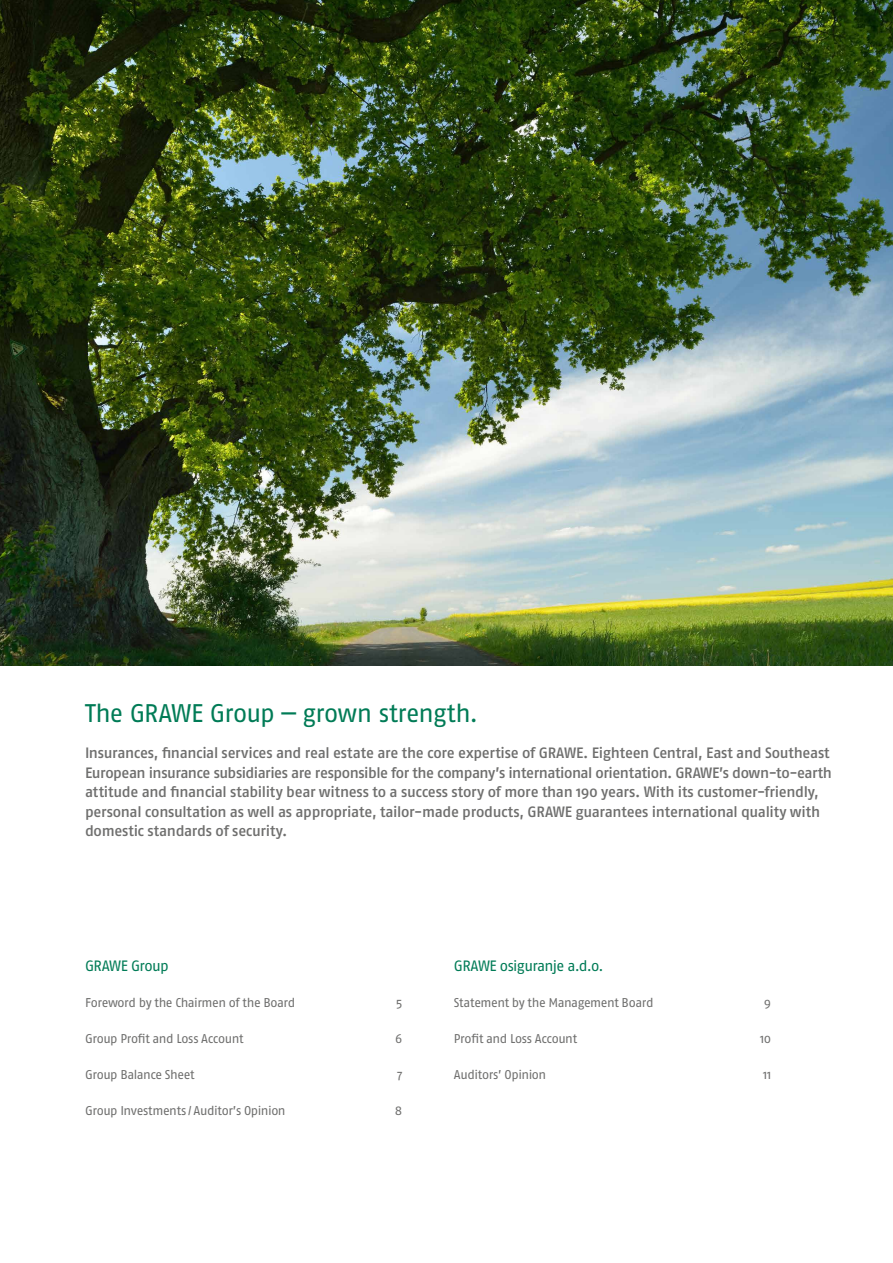
<style>
.page{position:relative;width:893px;height:1263px;background:#fff}
.page>*{position:absolute;margin:0;border:0;box-sizing:border-box;transform-origin:0 0}
.t1{font:25.5px "Fago Pro";letter-spacing:-.02em;color:#007b56}
.t2{font:500 15px/19.5px "Fago Pro";letter-spacing:-.02em;color:#6f6f6e}
.t3{font:15px "Fago Pro";letter-spacing:-.045em;color:#007b56}
.t4{font:12.75px "Fago Pro";letter-spacing:-.03em;color:#6f6f6e}
</style>
<div class="page">
<img style="left:0;top:0;width:893px;height:665px">
<h1 class="t1" style="left:85px;top:697px;width:395px">The GRAWE Group — grown strength.</h1>
<p class="t2" style="left:85px;top:743px;width:748px">Insurances, financial services and real estate are the core expertise of GRAWE. Eighteen Central, East and Southeast European insurance subsidiaries are responsible for the company’s international orientation. GRAWE’s down-to-earth attitude and financial stability bear witness to a success story of more than 190 years. With its customer-friendly, personal consultation as well as appropriate, tailor-made products, GRAWE guarantees international quality with domestic standards of security.</p>
<p class="t3" style="left:85px;top:957px;width:85px">GRAWE Group</p>
<p class="t4" style="left:85px;top:995px;width:212px">Foreword by the Chairmen of the Board</p>
<p class="t4" style="left:396px;top:995px;width:8px">5</p>
<p class="t4" style="left:85px;top:1031px;width:160px">Group Profit and Loss Account</p>
<p class="t4" style="left:395px;top:1031px;width:9px">6</p>
<p class="t4" style="left:85px;top:1067px;width:111px">Group Balance Sheet</p>
<p class="t4" style="left:397px;top:1067px;width:7px">7</p>
<p class="t4" style="left:85px;top:1103px;width:202px">Group Investments / Auditor’s Opinion</p>
<p class="t4" style="left:395px;top:1103px;width:9px">8</p>
<p class="t3" style="left:454px;top:957px;width:151px">GRAWE osiguranje a.d.o.</p>
<p class="t4" style="left:454px;top:995px;width:201px">Statement by the Management Board</p>
<p class="t4" style="left:764px;top:995px;width:9px">9</p>
<p class="t4" style="left:454px;top:1031px;width:125px">Profit and Loss Account</p>
<p class="t4" style="left:760px;top:1031px;width:13px">10</p>
<p class="t4" style="left:454px;top:1067px;width:94px">Auditors’ Opinion</p>
<p class="t4" style="left:763px;top:1067px;width:10px">11</p>
</div>
